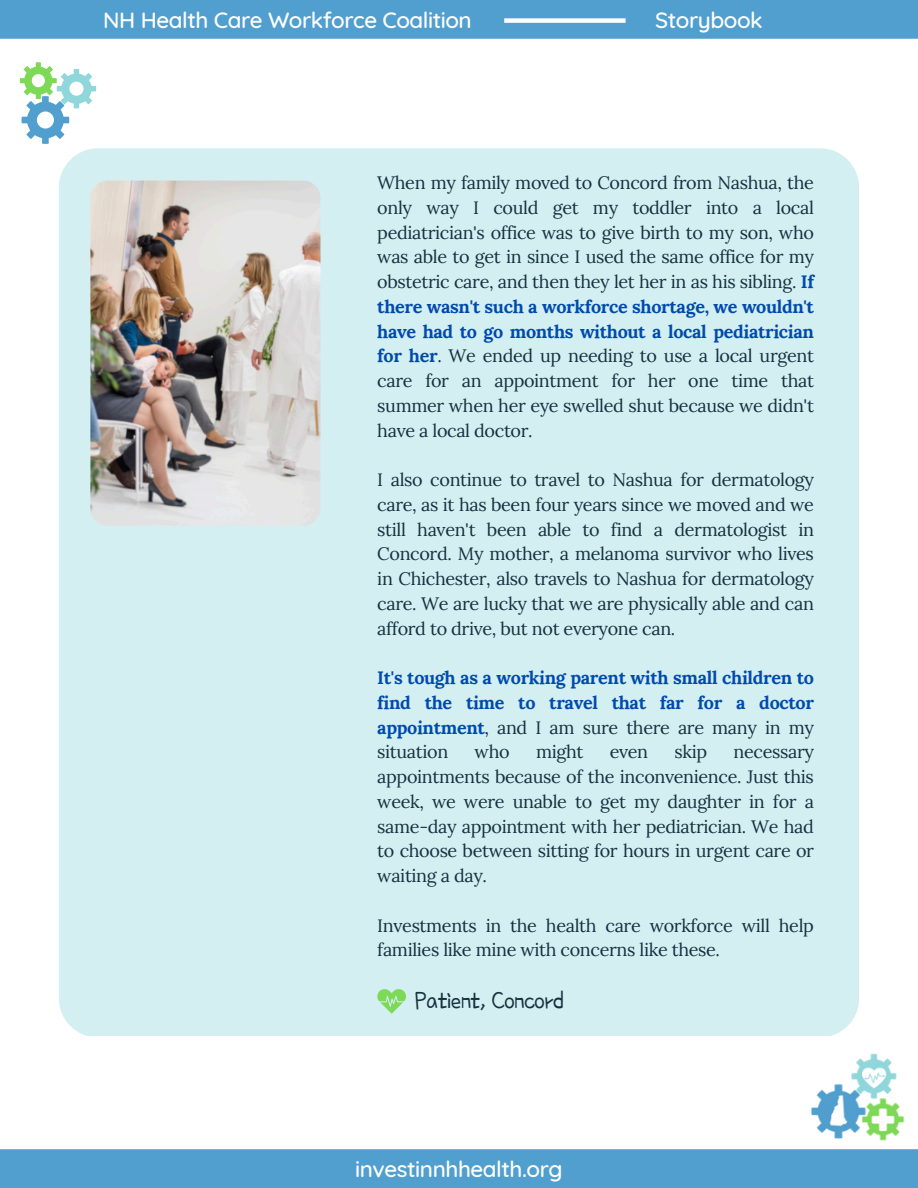
<style>
.page{position:relative;width:918px;height:1188px;background:#fff}
.page>*{position:absolute;margin:0;border:0;box-sizing:border-box;transform-origin:0 0}
.t1{font:25.8px "Poor Story";letter-spacing:-.02em;color:#143140}
.t2{font:500 22.5px "Quicksand";letter-spacing:-.02em;color:#fff}
.t3{font:18px/24.8px "Lora";letter-spacing:-.02em;color:#143140;text-align:justify}
.t4{font:700 18px/24.8px "Lora";letter-spacing:-.02em;color:#004aad;text-align:justify}
.s1{font-weight:700;color:#004aad}
.s2{font-weight:400;color:#143140}
</style>
<div class="page">
<div style="left:0;top:1149px;width:918px;height:39px;background:#519fcf"></div>
<div style="left:59px;top:148px;width:800px;height:888px;background:#d4eff1;border-radius:39px"></div>
<img style="left:90px;top:181px;width:231px;height:345px;border-radius:17px">
<div style="left:0;top:0;width:918px;height:39px;background:#519fcf"></div>
<div style="left:504px;top:18px;width:122px;height:5px;background:#fff"></div>
<svg style="left:377px;top:989px;width:29px;height:25px"></svg>
<svg style="left:20px;top:62px;width:76px;height:82px"></svg>
<img style="left:811px;top:1053px;width:94px;height:88px">
<p class="t2" style="left:103px;top:5px;width:370px">NH Health Care Workforce Coalition</p>
<p class="t2" style="left:655px;top:5px;width:109px">Storybook</p>
<p class="t3" style="left:377px;top:170px;width:438px">When my family moved to Concord from Nashua, the only way I could get my toddler into a local pediatrician's office was to give birth to my son, who was able to get in since I used the same office for my obstetric care, and then they let her in as his sibling. <span class="s1">If there wasn't such a workforce shortage, we wouldn't have had to go months without a local pediatrician for her</span>. We ended up needing to use a local urgent care for an appointment for her one time that summer when her eye swelled shut because we didn't have a local doctor.</p>
<p class="t3" style="left:377px;top:467px;width:438px">I also continue to travel to Nashua for dermatology care, as it has been four years since we moved and we still haven't been able to find a dermatologist in Concord. My mother, a melanoma survivor who lives in Chichester, also travels to Nashua for dermatology care. We are lucky that we are physically able and can afford to drive, but not everyone can.</p>
<p class="t4" style="left:377px;top:665px;width:438px">It's tough as a working parent with small children to find the time to travel that far for a doctor appointment<span class="s2">, and I am sure there are many in my situation</span></p>
<p class="t3" style="left:475px;top:739px;width:37px">who</p>
<p class="t3" style="left:536px;top:739px;width:49px">might</p>
<p class="t3" style="left:610px;top:739px;width:40px">even</p>
<p class="t3" style="left:675px;top:739px;width:34px">skip</p>
<p class="t3" style="left:377px;top:739px;width:438px;text-indent:356px">necessary appointments because of the inconvenience. Just this week, we were unable to get my daughter in for a same-day appointment with her pediatrician. We had to choose between sitting for hours in urgent care or waiting a day.</p>
<p class="t3" style="left:377px;top:913px;width:438px">Investments in the health care workforce will help families like mine with concerns like these.</p>
<p class="t1" style="left:415px;top:988px;width:151px">Patient, Concord</p>
<p class="t2" style="left:355px;top:1154px;width:209px">investinnhhealth.org</p>
</div>
